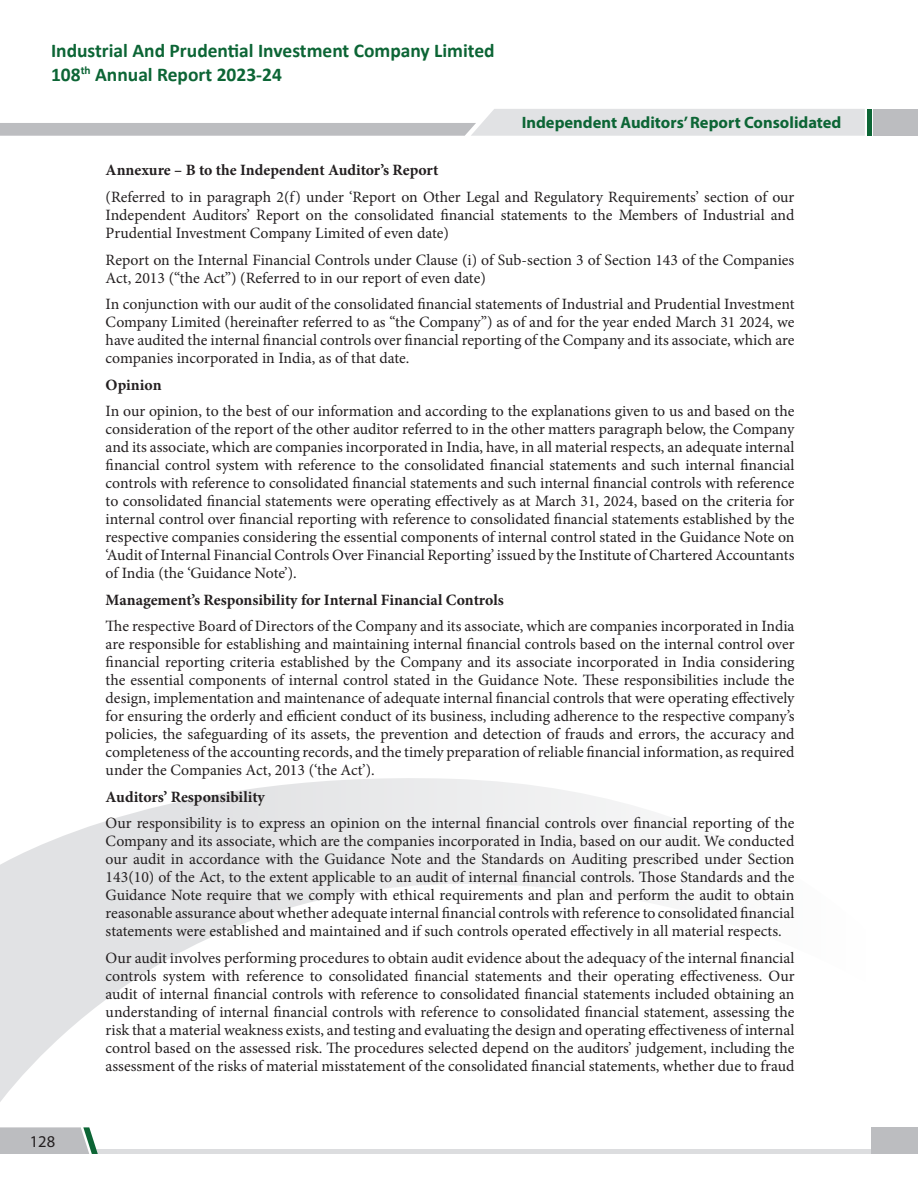
<style>
.page{position:relative;width:918px;height:1188px;background:#fff}
.page>*{position:absolute;margin:0;border:0;box-sizing:border-box;transform-origin:0 0}
.t1{font:700 19.5px/23.4px "Calibri";color:#0c6535}
.t2{font:700 16.5px "Myriad Pro";color:#0c6535}
.t3{font:16.5px "Myriad Pro";color:#231f20}
.t4{font:15.75px/18px "Minion Pro";color:#231f20;text-align:justify}
.t5{font:700 15.75px "Minion Pro";letter-spacing:-.005em;color:#231f20}
</style>
<div class="page">
<svg style="left:0;top:778px;width:651px;height:324px"></svg>
<div style="left:96px;top:1149px;width:822px;height:5px;background:#dcdddf"></div>
<svg style="left:0;top:1127px;width:98px;height:27px;background:#b7bdbc"></svg>
<div style="left:871px;top:1127px;width:47px;height:27px;background:#bcbdc0"></div>
<div style="left:873px;top:109px;width:45px;height:27px;background:#bcbdc0"></div>
<hr style="left:867px;top:109px;width:4px;height:27px;background:#0c6535">
<svg style="left:0;top:109px;width:865px;height:27px"></svg>
<p class="t1" style="left:51px;top:39px;width:445px">Industrial And Prudential Investment Company Limited<br>108<sup>th</sup> Annual Report 2023-24</p>
<p class="t2" style="left:522px;top:114px;width:321px">Independent Auditors’ Report Consolidated</p>
<p class="t3" style="left:30px;top:1131px;width:27px">128</p>
<p class="t5" style="left:106px;top:159px;width:334px">Annexure – B to the Independent Auditor’s Report</p>
<p class="t4" style="left:106px;top:188px;width:690px">(Referred to in paragraph 2(f) under ‘Report on Other Legal and Regulatory Requirements’ section of our Independent Auditors’ Report on the consolidated financial statements to the Members of Industrial and Prudential Investment Company Limited of even date)</p>
<p class="t4" style="left:106px;top:251px;width:690px">Report on the Internal Financial Controls under Clause (i) of Sub-section 3 of Section 143 of the Companies<br>Act, 2013 (“the Act”) (Referred to in our report of even date)</p>
<p class="t4" style="left:106px;top:295px;width:690px">In conjunction with our audit of the consolidated financial statements of Industrial and Prudential Investment Company Limited (hereinafter referred to as “the Company”) as of and for the year ended March 31 2024, we have audited the internal financial controls over financial reporting of the Company and its associate, which are companies incorporated in India, as of that date.</p>
<p class="t5" style="left:106px;top:374px;width:57px">Opinion</p>
<p class="t4" style="left:106px;top:402px;width:690px">In our opinion, to the best of our information and according to the explanations given to us and based on the consideration of the report of the other auditor referred to in the other matters paragraph below, the Company and its associate, which are companies incorporated in India, have, in all material respects, an adequate internal financial control system with reference to the consolidated financial statements and such internal financial controls with reference to consolidated financial statements and such internal financial controls with reference to consolidated financial statements were operating effectively as at March 31, 2024, based on the criteria for internal control over financial reporting with reference to consolidated financial statements established by the respective companies considering the essential components of internal control stated in the Guidance Note on ‘Audit of Internal Financial Controls Over Financial Reporting’ issued by the Institute of Chartered Accountants of India (the ‘Guidance Note’).</p>
<p class="t5" style="left:106px;top:589px;width:400px">Management’s Responsibility for Internal Financial Controls</p>
<p class="t4" style="left:106px;top:617px;width:690px">The respective Board of Directors of the Company and its associate, which are companies incorporated in India are responsible for establishing and maintaining internal financial controls based on the internal control over financial reporting criteria established by the Company and its associate incorporated in India considering the essential components of internal control stated in the Guidance Note. These responsibilities include the design, implementation and maintenance of adequate internal financial controls that were operating effectively for ensuring the orderly and efficient conduct of its business, including adherence to the respective company’s policies, the safeguarding of its assets, the prevention and detection of frauds and errors, the accuracy and completeness of the accounting records, and the timely preparation of reliable financial information, as required under the Companies Act, 2013 (‘the Act’).</p>
<p class="t5" style="left:106px;top:786px;width:161px">Auditors’ Responsibility</p>
<p class="t4" style="left:106px;top:814px;width:690px">Our responsibility is to express an opinion on the internal financial controls over financial reporting of the Company and its associate, which are the companies incorporated in India, based on our audit. We conducted our audit in accordance with the Guidance Note and the Standards on Auditing prescribed under Section 143(10) of the Act, to the extent applicable to an audit of internal financial controls. Those Standards and the Guidance Note require that we comply with ethical requirements and plan and perform the audit to obtain reasonable assurance about whether adequate internal financial controls with reference to consolidated financial statements were established and maintained and if such controls operated effectively in all material respects.</p>
<p class="t4" style="left:106px;top:949px;width:690px">Our audit involves performing procedures to obtain audit evidence about the adequacy of the internal financial controls system with reference to consolidated financial statements and their operating effectiveness. Our audit of internal financial controls with reference to consolidated financial statements included obtaining an understanding of internal financial controls with reference to consolidated financial statement, assessing the risk that a material weakness exists, and testing and evaluating the design and operating effectiveness of internal control based on the assessed risk. The procedures selected depend on the auditors’ judgement, including the assessment of the risks of material misstatement of the consolidated financial statements, whether due to fraud</p>
</div>
